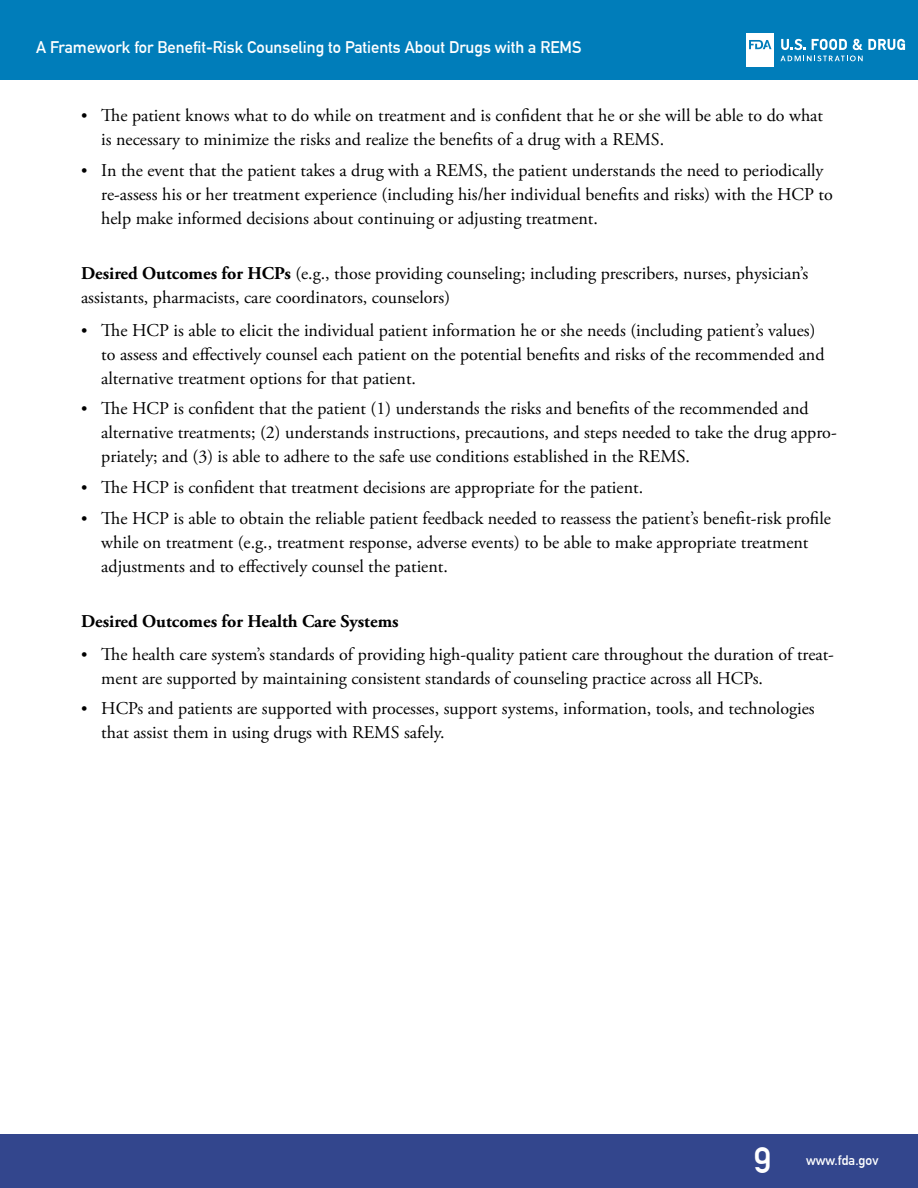
<style>
.page{position:relative;width:918px;height:1188px;background:#fff}
.page>*{position:absolute;margin:0;border:0;box-sizing:border-box;transform-origin:0 0}
.t1{font:700 36px "DIN Alternate";color:#fff}
.t2{font:18px/24px "Adobe Garamond Pro";color:#000}
.t3{font:700 18px "Adobe Garamond Pro";color:#000}
.t4{font:700 16.5px "DIN Alternate";color:#fff}
.t5{font:700 13.5px "DIN Alternate";color:#fff}
.s1{font-size:16.5px}
.s2{font-weight:700}
</style>
<div class="page">
<div style="left:0;top:1134px;width:918px;height:54px;background:#33468d"></div>
<div style="left:0;top:0;width:918px;height:80px;background:#007dba"></div>
<svg style="left:780px;top:56px;width:83px;height:5px"></svg>
<svg style="left:812px;top:39px;width:35px;height:11px"></svg>
<svg style="left:853px;top:39px;width:52px;height:11px"></svg>
<svg style="left:781px;top:39px;width:24px;height:11px"></svg>
<div style="left:746px;top:34px;width:28px;height:33px;background:#fff"></div>
<svg style="left:749px;top:40px;width:23px;height:9px"></svg>
<p class="t4" style="left:36px;top:35px;width:547px">A Framework for Benefit-Risk Counseling to Patients About Drugs with a REMS</p>
<p class="t2" style="left:101px;top:104px;width:723px;text-indent:-20px"><span class="s1">•</span> The patient knows what to do while on treatment and is confident that he or she will be able to do what is necessary to minimize the risks and realize the benefits of a drug with a REMS.</p>
<p class="t2" style="left:101px;top:159px;width:733px;text-indent:-20px"><span class="s1">•</span> In the event that the patient takes a drug with a REMS, the patient understands the need to periodically re-assess his or her treatment experience (including his/her individual benefits and risks) with the HCP to help make informed decisions about continuing or adjusting treatment.</p>
<p class="t2" style="left:81px;top:261px;width:729px"><span class="s2">Desired Outcomes for HCPs</span> (e.g., those providing counseling; including prescribers, nurses, physician’s assistants, pharmacists, care coordinators, counselors)</p>
<p class="t2" style="left:101px;top:318px;width:725px;text-indent:-20px"><span class="s1">•</span> The HCP is able to elicit the individual patient information he or she needs (including patient’s values) to assess and effectively counsel each patient on the potential benefits and risks of the recommended and alternative treatment options for that patient.</p>
<p class="t2" style="left:101px;top:397px;width:737px;text-indent:-20px"><span class="s1">•</span> The HCP is confident that the patient (1) understands the risks and benefits of the recommended and alternative treatments; (2) understands instructions, precautions, and steps needed to take the drug appro&shy;priately; and (3) is able to adhere to the safe use conditions established in the REMS.</p>
<p class="t2" style="left:81px;top:476px;width:564px"><span class="s1">•</span> The HCP is confident that treatment decisions are appropriate for the patient.</p>
<p class="t2" style="left:101px;top:507px;width:731px;text-indent:-20px"><span class="s1">•</span> The HCP is able to obtain the reliable patient feedback needed to reassess the patient’s benefit-risk profile while on treatment (e.g., treatment response, adverse events) to be able to make appropriate treatment adjustments and to effectively counsel the patient.</p>
<p class="t3" style="left:81px;top:610px;width:319px">Desired Outcomes for Health Care Systems</p>
<p class="t2" style="left:101px;top:642px;width:734px;text-indent:-20px"><span class="s1">•</span> The health care system’s standards of providing high-quality patient care throughout the duration of treat&shy;ment are supported by maintaining consistent standards of counseling practice across all HCPs.</p>
<p class="t2" style="left:101px;top:697px;width:715px;text-indent:-20px"><span class="s1">•</span> HCPs and patients are supported with processes, support systems, information, tools, and technologies that assist them in using drugs with REMS safely.</p>
<h1 class="t1" style="left:754px;top:1133px;width:19px">9</h1>
<p class="t5" style="left:806px;top:1150px;width:74px">www.fda.gov</p>
</div>
